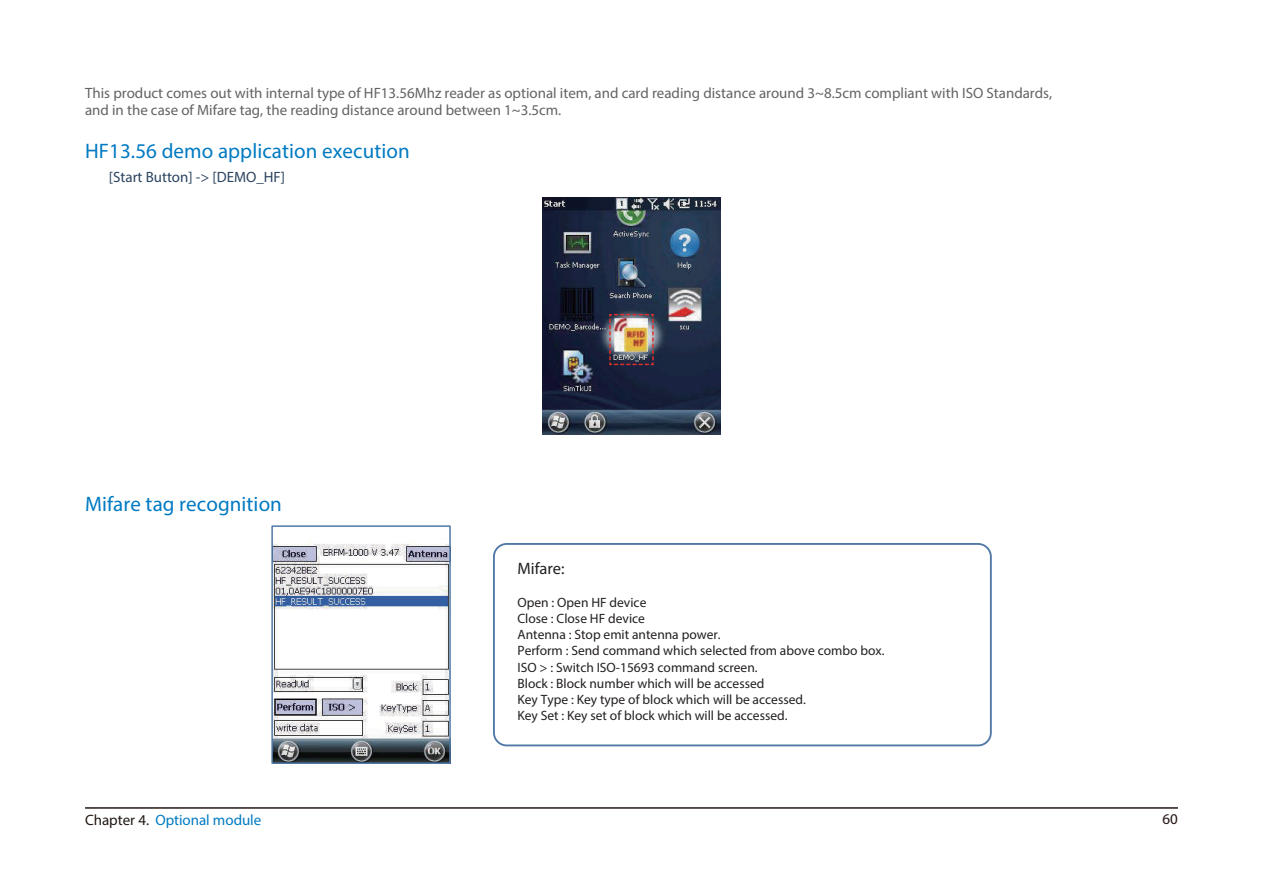
<style>
.page{position:relative;width:1263px;height:893px;background:#fff}
.page>*{position:absolute;margin:0;border:0;box-sizing:border-box;transform-origin:0 0}
.t1{font:21px "Myriad Pro";letter-spacing:.005em;color:#007ac2}
.t2{font:16.5px "Myriad Pro";color:#231f20}
.t3{font:15px/18px "Myriad Pro";color:#636366}
.t4{font:15px "Myriad Pro";color:#2b435f}
.t5{font:15px "Myriad Pro";color:#007ac2}
.t6{font:15px "Myriad Pro";color:#221612}
.t7{font:13.5px/16.2px "Myriad Pro";color:#231f20}
.s1{color:#211814}
</style>
<div class="page">
<img style="left:274px;top:542px;width:174px;height:219px">
<img style="left:542px;top:198px;width:178px;height:237px">
<hr style="left:85px;top:807px;width:1093px;height:2px;background:#211814">
<img style="left:608px;top:313px;width:46px;height:53px">
<div style="left:271px;top:525px;width:180px;height:239px;border:2px solid #5079a7"></div>
<div style="left:493px;top:543px;width:499px;height:203px;border:2px solid #5079a7;border-radius:13px"></div>
<p class="t3" style="left:85px;top:83px;width:969px">This product comes out with internal type of HF13.56Mhz reader as optional item, and card reading distance around 3~8.5cm compliant with ISO Standards, and in the case of Mifare tag, the reading distance around between 1~3.5cm.</p>
<h1 class="t1" style="left:85px;top:137px;width:326px">HF13.56 demo application execution</h1>
<p class="t4" style="left:109px;top:168px;width:178px">[Start Button] -&gt; [DEMO_HF]</p>
<h1 class="t1" style="left:85px;top:491px;width:198px">Mifare tag recognition</h1>
<p class="t2" style="left:517px;top:559px;width:49px">Mifare:</p>
<p class="t7" style="left:517px;top:594px;width:368px">Open : Open HF device<br>Close : Close HF device<br>Antenna : Stop emit antenna power.<br>Perform : Send command which selected from above combo box.<br>ISO &gt; : Switch ISO-15693 command screen.<br>Block : Block number which will be accessed<br>Key Type : Key type of block which will be accessed.<br>Key Set : Key set of block which will be accessed.</p>
<p class="t5" style="left:85px;top:810px;width:178px"><span class="s1">Chapter 4.</span> Optional module</p>
<p class="t6" style="left:1162px;top:810px;width:17px">60</p>
</div>
